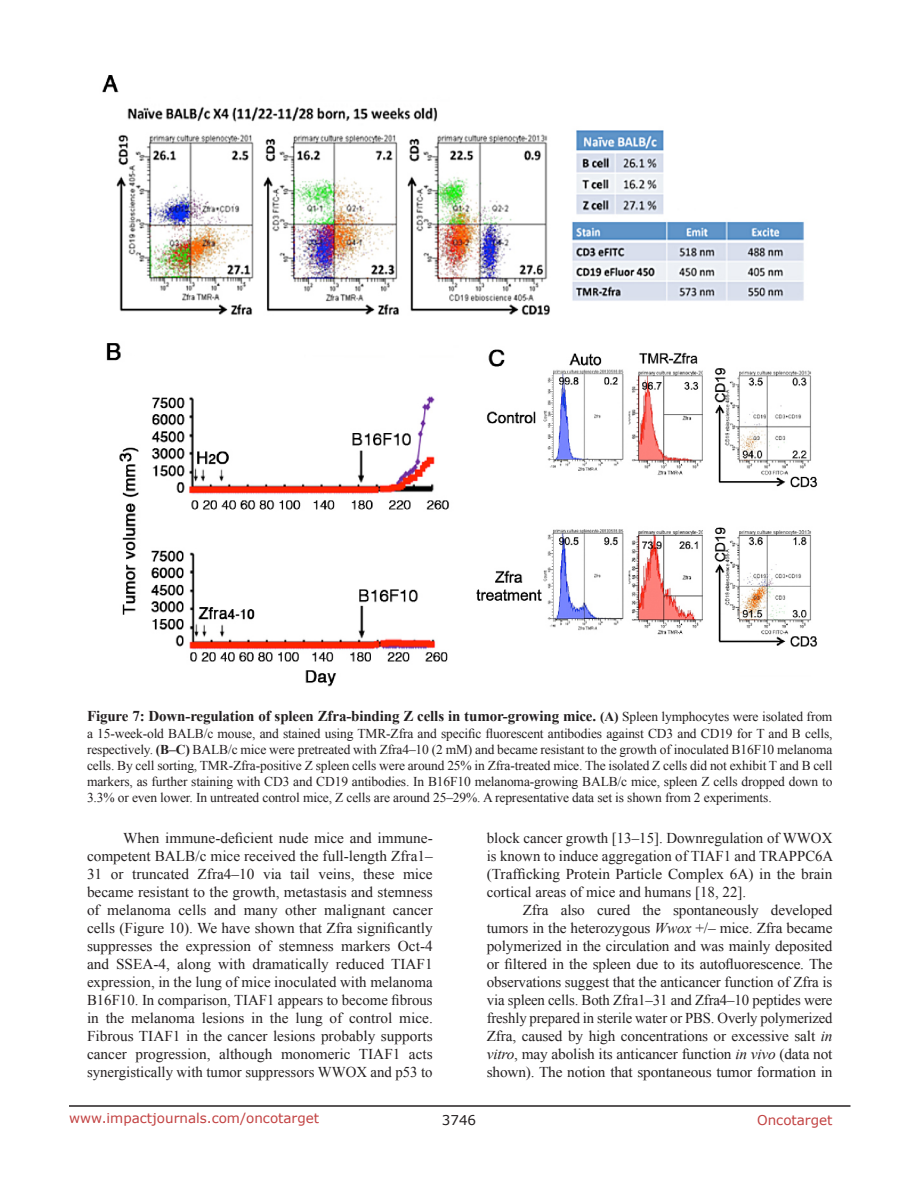
<style>
.page{position:relative;width:918px;height:1188px;background:#fff}
.page>*{position:absolute;margin:0;border:0;box-sizing:border-box;transform-origin:0 0}
.BodyText{font:15px/18px "Times New Roman";color:#231f20;text-align:justify}
.FigureText{font:700 15px "Times New Roman";letter-spacing:-.01em;color:#231f20}
.FigureText-2{font:13.5px/16.2px "Times New Roman";letter-spacing:-.01em;color:#231f20;text-align:justify}
.t1{font:13.5px "Verdana";color:#c24141}
.t2{font:13.5px "Verdana";color:#231f20}
.s1{font-size:13.5px}
.s2{font-weight:400;font-size:13.5px}
.s3{font-weight:700}
.s4{font-style:italic}
</style>
<div class="page">
<hr style="left:69px;top:1105px;width:781px;height:2px;background:#231f20">
<img style="left:102px;top:75px;width:716px;height:612px">
<p class="FigureText" style="left:87px;top:706px;width:747px">Figure 7: Down-regulation of spleen Zfra-binding Z cells in tumor-growing mice. <span class="s1">(A)</span> <span class="s2">Spleen lymphocytes were isolated from</span></p>
<p class="FigureText-2" style="left:87px;top:725px;width:747px">a 15-week-old BALB/c mouse, and stained using TMR-Zfra and specific fluorescent antibodies against CD3 and CD19 for T and B cells, respectively. <span class="s3">(B–C)</span> BALB/c mice were pretreated with Zfra4–10 (2 mM) and became resistant to the growth of inoculated B16F10 melanoma cells. By cell sorting, TMR-Zfra-positive Z spleen cells were around 25% in Zfra-treated mice. The isolated Z cells did not exhibit T and B cell markers, as further staining with CD3 and CD19 antibodies. In B16F10 melanoma-growing BALB/c mice, spleen Z cells dropped down to 3.3% or even lower. In untreated control mice, Z cells are around 25–29%. A representative data set is shown from 2 experiments.</p>
<p class="BodyText" style="left:87px;top:829px;width:347px;text-indent:36px">When immune-deficient nude mice and immune&shy;competent BALB/c mice received the full-length Zfra1– 31 or truncated Zfra4–10 via tail veins, these mice became resistant to the growth, metastasis and stemness of melanoma cells and many other malignant cancer cells (Figure 10). We have shown that Zfra significantly suppresses the expression of stemness markers Oct-4 and SSEA-4, along with dramatically reduced TIAF1 expression, in the lung of mice inoculated with melanoma B16F10. In comparison, TIAF1 appears to become fibrous in the melanoma lesions in the lung of control mice.<br>Fibrous TIAF1 in the cancer lesions probably supports cancer progression, although monomeric TIAF1 acts synergistically with tumor suppressors WWOX and p53 to</p>
<p class="BodyText" style="left:487px;top:829px;width:348px">block cancer growth [13–15]. Downregulation of WWOX is known to induce aggregation of TIAF1 and TRAPPC6A (Trafficking Protein Particle Complex 6A) in the brain cortical areas of mice and humans [18, 22].</p>
<p class="BodyText" style="left:487px;top:901px;width:347px;text-indent:36px">Zfra also cured the spontaneously developed tumors in the heterozygous <span class="s4">Wwox</span> +/– mice. Zfra became polymerized in the circulation and was mainly deposited or filtered in the spleen due to its autofluorescence. The observations suggest that the anticancer function of Zfra is via spleen cells. Both Zfra1–31 and Zfra4–10 peptides were freshly prepared in sterile water or PBS. Overly polymerized Zfra, caused by high concentrations or excessive salt <span class="s4">in vitro</span>, may abolish its anticancer function <span class="s4">in vivo</span> (data not shown). The notion that spontaneous tumor formation in</p>
<p class="t1" style="left:69px;top:1109px;width:252px">www.impactjournals.com/oncotarget</p>
<p class="t2" style="left:442px;top:1111px;width:36px">3746</p>
<p class="t1" style="left:757px;top:1111px;width:77px">Oncotarget</p>
</div>
